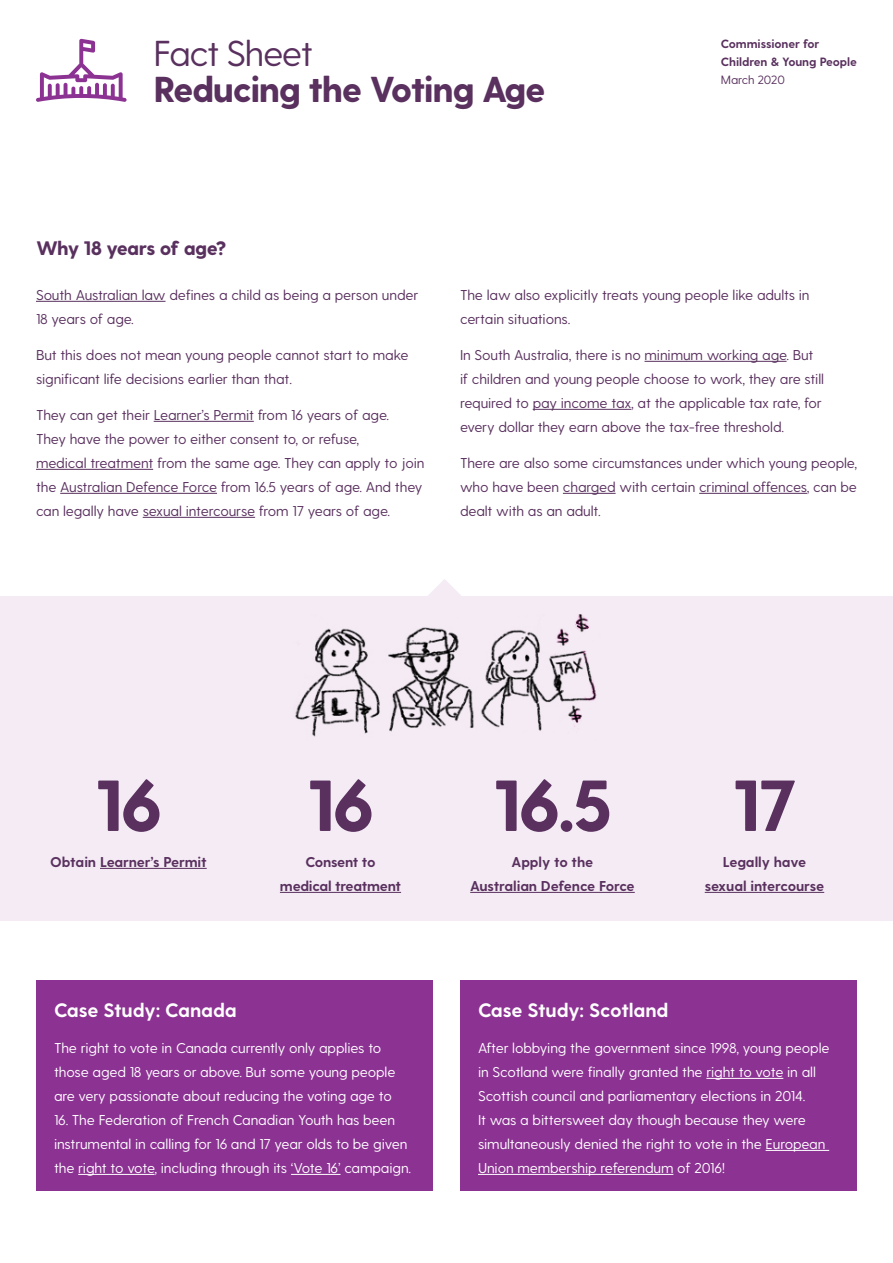
<style>
.page{position:relative;width:893px;height:1263px;background:#fff}
.page>*{position:absolute;margin:0;border:0;box-sizing:border-box;transform-origin:0 0}
.Heading_1{font:800 72px "Greycliff CF";letter-spacing:-.04em;color:#59305e}
.Document_Title_Cover{font:800 36px/36px "Greycliff CF";letter-spacing:-.04em;color:#59305e}
.Paragraph_Leading{font:700 19.5px "Greycliff CF";letter-spacing:-.01em;color:#fff}
.Heading_2{font:800 19.5px "Greycliff CF";letter-spacing:-.035em;color:#59305e}
.Paragraph_Standard{font:14.25px/24px "Greycliff CF";letter-spacing:-.01em;color:#59305e}
.Paragraph_Standard-2{font:14.25px/24px "Greycliff CF";letter-spacing:-.01em;color:#fff}
.Paragraph_Standard-3{font:700 14.25px/24px "Greycliff CF";letter-spacing:-.015em;color:#59305e;text-align:center}
.t1{font:700 12px "Greycliff CF";letter-spacing:-.01em;color:#59305e}
.t2{font:12px "Greycliff CF";letter-spacing:-.01em;color:#59305e}
.s1{font-weight:400}
</style>
<div class="page">
<div style="left:0;top:597px;width:893px;height:324px;background:#f4ebf4"></div>
<hr style="left:36px;top:301px;width:130px;height:1px;background:#59305e">
<hr style="left:154px;top:421px;width:100px;height:1px;background:#59305e">
<hr style="left:36px;top:469px;width:117px;height:1px;background:#59305e">
<hr style="left:60px;top:493px;width:157px;height:1px;background:#59305e">
<hr style="left:143px;top:517px;width:112px;height:1px;background:#59305e">
<hr style="left:644px;top:361px;width:142px;height:1px;background:#59305e">
<hr style="left:533px;top:409px;width:98px;height:1px;background:#59305e">
<hr style="left:563px;top:493px;width:53px;height:1px;background:#59305e">
<hr style="left:699px;top:493px;width:108px;height:1px;background:#59305e">
<hr style="left:100px;top:868px;width:107px;height:1px;background:#59305e">
<hr style="left:280px;top:892px;width:121px;height:1px;background:#59305e">
<hr style="left:470px;top:892px;width:165px;height:1px;background:#59305e">
<hr style="left:705px;top:892px;width:119px;height:1px;background:#59305e">
<svg style="left:36px;top:39px;width:91px;height:63px"></svg>
<div style="left:36px;top:981px;width:397px;height:210px;background:#8c3293"></div>
<hr style="left:78px;top:1174px;width:77px;height:1px;background:#fff">
<hr style="left:291px;top:1174px;width:49px;height:1px;background:#fff">
<div style="left:460px;top:981px;width:397px;height:210px;background:#8c3293"></div>
<hr style="left:706px;top:1078px;width:77px;height:1px;background:#fff">
<hr style="left:766px;top:1150px;width:63px;height:1px;background:#fff">
<hr style="left:478px;top:1174px;width:195px;height:1px;background:#fff">
<img style="left:295px;top:615px;width:302px;height:122px">
<svg style="left:427px;top:579px;width:36px;height:18px"></svg>
<p class="Document_Title_Cover" style="left:154px;top:37px;width:394px"><span class="s1">Fact Sheet<br></span>Reducing the Voting Age</p>
<p class="t1" style="left:721px;top:36px;width:100px">Commissioner for</p>
<p class="t1" style="left:721px;top:54px;width:138px">Children &amp; Young People</p>
<p class="t2" style="left:721px;top:73px;width:66px">March 2020</p>
<p class="Heading_2" style="left:36px;top:236px;width:192px">Why 18 years of age?</p>
<p class="Paragraph_Standard" style="left:36px;top:283px;width:384px">South Australian law defines a child as being a person under<br>18 years of age.</p>
<p class="Paragraph_Standard" style="left:36px;top:343px;width:374px">But this does not mean young people cannot start to make significant life decisions earlier than that.</p>
<p class="Paragraph_Standard" style="left:36px;top:403px;width:390px">They can get their Learner’s Permit from 16 years of age.<br>They have the power to either consent to, or refuse,<br>medical treatment from the same age. They can apply to join the Australian Defence Force from 16.5 years of age. And they can legally have sexual intercourse from 17 years of age.</p>
<p class="Paragraph_Standard" style="left:460px;top:283px;width:351px">The law also explicitly treats young people like adults in certain situations.</p>
<p class="Paragraph_Standard" style="left:460px;top:343px;width:366px">In South Australia, there is no minimum working age. But if children and young people choose to work, they are still required to pay income tax, at the applicable tax rate, for every dollar they earn above the tax-free threshold.</p>
<p class="Paragraph_Standard" style="left:460px;top:451px;width:399px;text-align:justify">There are also some circumstances under which young people, who have been charged with certain criminal offences, can be dealt with as an adult.</p>
<p class="Heading_1" style="left:95px;top:762px;width:69px">16</p>
<p class="Paragraph_Standard-3" style="left:50px;top:850px;width:158px">Obtain Learner’s Permit</p>
<p class="Heading_1" style="left:307px;top:762px;width:69px">16</p>
<p class="Paragraph_Standard-3" style="left:280px;top:850px;width:123px">Consent to medical treatment</p>
<p class="Paragraph_Leading" style="left:54px;top:998px;width:184px">Case Study: Canada</p>
<p class="Paragraph_Standard-2" style="left:54px;top:1036px;width:343px">The right to vote in Canada currently only applies to those aged 18 years or above. But some young people are very passionate about reducing the voting age to</p>
<p class="Paragraph_Standard-2" style="left:54px;top:1108px;width:359px">16. The Federation of French Canadian Youth has been instrumental in calling for 16 and 17 year olds to be given the right to vote, including through its ‘Vote 16’ campaign.</p>
<p class="Heading_1" style="left:493px;top:762px;width:121px">16.5</p>
<p class="Paragraph_Standard-3" style="left:470px;top:850px;width:166px">Apply to the<br>Australian Defence Force</p>
<p class="Heading_1" style="left:732px;top:762px;width:67px">17</p>
<p class="Paragraph_Standard-3" style="left:705px;top:850px;width:121px">Legally have sexual intercourse</p>
<p class="Paragraph_Leading" style="left:478px;top:998px;width:192px">Case Study: Scotland</p>
<p class="Paragraph_Standard-2" style="left:478px;top:1036px;width:353px">After lobbying the government since 1998, young people in Scotland were finally granted the right to vote in all Scottish council and parliamentary elections in 2014.<br>It was a bittersweet day though because they were simultaneously denied the right to vote in the European Union membership referendum of 2016!</p>
</div>
